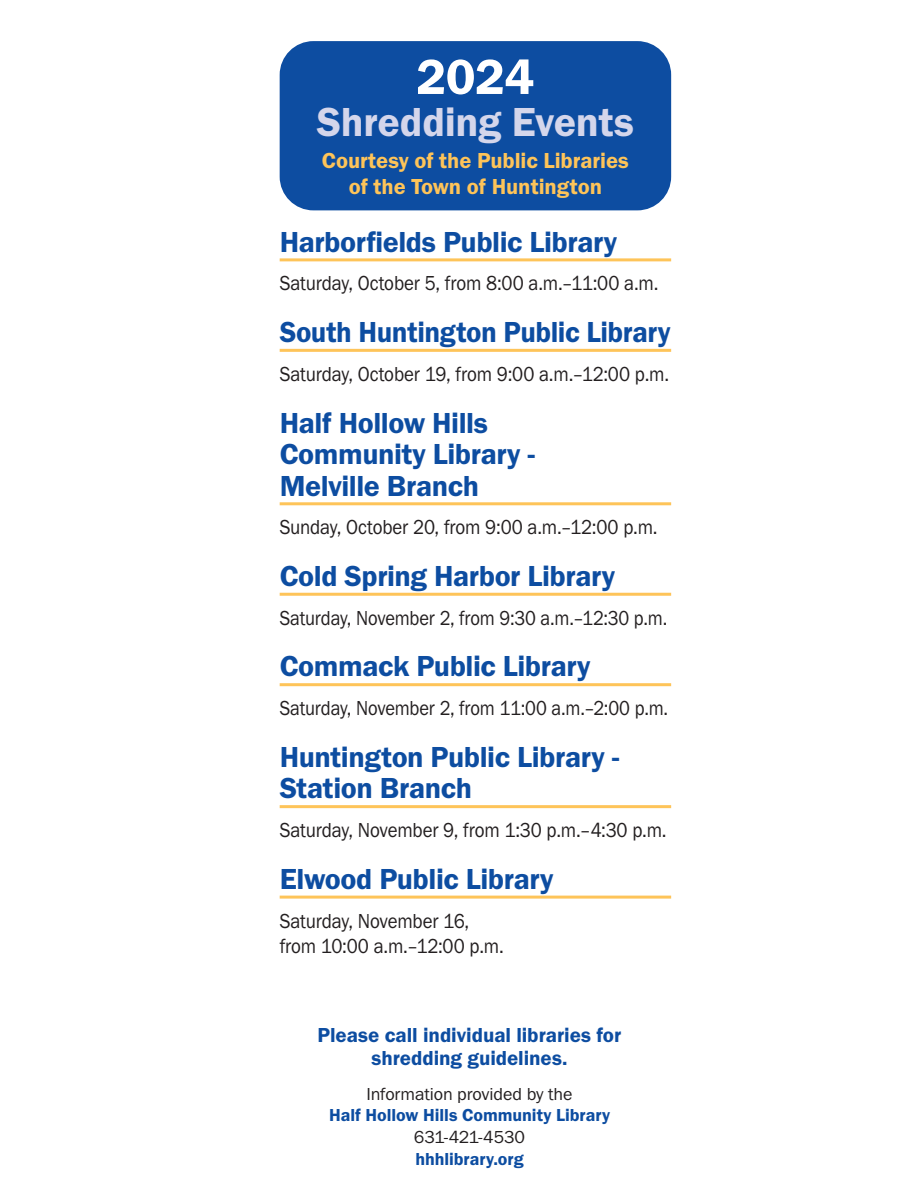
<style>
.page{position:relative;width:918px;height:1188px;background:#fff}
.page>*{position:absolute;margin:0;border:0;box-sizing:border-box;transform-origin:0 0}
.t1{font:600 51px "Franklin Gothic FS";color:#fff}
.t2{font:600 42px "Franklin Gothic FS";letter-spacing:-.005em;color:#d4d6eb}
.Month{font:600 30px/31.5px "Franklin Gothic FS";letter-spacing:-.015em;color:#0d4da1}
.Month-2{font:600 30px "Franklin Gothic FS";letter-spacing:-.015em;color:#0d4da1;scale:.96 1}
.t3{font:600 22.5px/25.5px "Franklin Gothic FS";letter-spacing:-.005em;color:#fec459;text-align:center}
.Date{font:21px/25.2px "Franklin Gothic FS";letter-spacing:-.01em;color:#231f20;scale:.9 1}
.Date-2{font:21px "Franklin Gothic FS";letter-spacing:-.01em;color:#231f20;scale:.88 1}
.t4{font:600 21px/22.5px "Franklin Gothic FS";letter-spacing:-.005em;color:#0d4da1;text-align:center}
.t5{font:600 18px/21.6px "Franklin Gothic FS";letter-spacing:-.005em;color:#0d4da1;text-align:center}
.t6{font:18px "Franklin Gothic FS";letter-spacing:-.01em;color:#231f20}
.s1{font-weight:400;color:#231f20}
</style>
<div class="page">
<div style="left:280px;top:41px;width:391px;height:169px;background:#0d4da1;border-radius:34px"></div>
<hr style="left:280px;top:258px;width:391px;height:3px;background:#fec459">
<hr style="left:280px;top:349px;width:391px;height:3px;background:#fec459">
<hr style="left:280px;top:502px;width:391px;height:3px;background:#fec459">
<hr style="left:280px;top:593px;width:391px;height:3px;background:#fec459">
<hr style="left:280px;top:683px;width:391px;height:3px;background:#fec459">
<hr style="left:280px;top:805px;width:391px;height:3px;background:#fec459">
<hr style="left:280px;top:896px;width:391px;height:3px;background:#fec459">
<p class="t1" style="left:416px;top:48px;width:120px">2024</p>
<p class="t2" style="left:317px;top:99px;width:319px">Shredding Events</p>
<p class="t3" style="left:322px;top:148px;width:309px">Courtesy of the Public Libraries of the Town of Huntington</p>
<p class="Month" style="left:280px;top:226px;width:339px">Harborfields Public Library</p>
<p class="Date" style="left:280px;top:271px;width:422px">Saturday, October 5, from 8:00 a.m.–11:00 a.m.</p>
<p class="Month-2" style="left:280px;top:315px;width:409px">South Huntington Public Library</p>
<p class="Date" style="left:280px;top:362px;width:434px">Saturday, October 19, from 9:00 a.m.–12:00 p.m.</p>
<p class="Month" style="left:280px;top:407px;width:257px">Half Hollow Hills<br>Community Library -<br>Melville Branch</p>
<p class="Date" style="left:280px;top:515px;width:422px">Sunday, October 20, from 9:00 a.m.–12:00 p.m.</p>
<p class="Month" style="left:280px;top:561px;width:337px">Cold Spring Harbor Library</p>
<p class="Date-2" style="left:280px;top:606px;width:442px">Saturday, November 2, from 9:30 a.m.–12:30 p.m.</p>
<p class="Month" style="left:280px;top:651px;width:312px">Commack Public Library</p>
<p class="Date-2" style="left:280px;top:697px;width:443px">Saturday, November 2, from 11:00 a.m.–2:00 p.m.</p>
<p class="Month" style="left:280px;top:742px;width:341px">Huntington Public Library -<br>Station Branch</p>
<p class="Date" style="left:280px;top:818px;width:432px">Saturday, November 9, from 1:30 p.m.–4:30 p.m.</p>
<p class="Month" style="left:280px;top:863px;width:275px">Elwood Public Library</p>
<p class="Date" style="left:280px;top:908px;width:251px">Saturday, November 16, from 10:00 a.m.–12:00 p.m.</p>
<p class="t4" style="left:318px;top:1024px;width:305px">Please call individual libraries for shredding guidelines.</p>
<p class="t5" style="left:329px;top:1083px;width:282px"><span class="s1">Information provided by the<br></span>Half Hollow Hills Community Library</p>
<p class="t6" style="left:414px;top:1127px;width:113px">631-421-4530</p>
<p class="t5" style="left:415px;top:1148px;width:110px">hhhlibrary.org</p>
</div>
